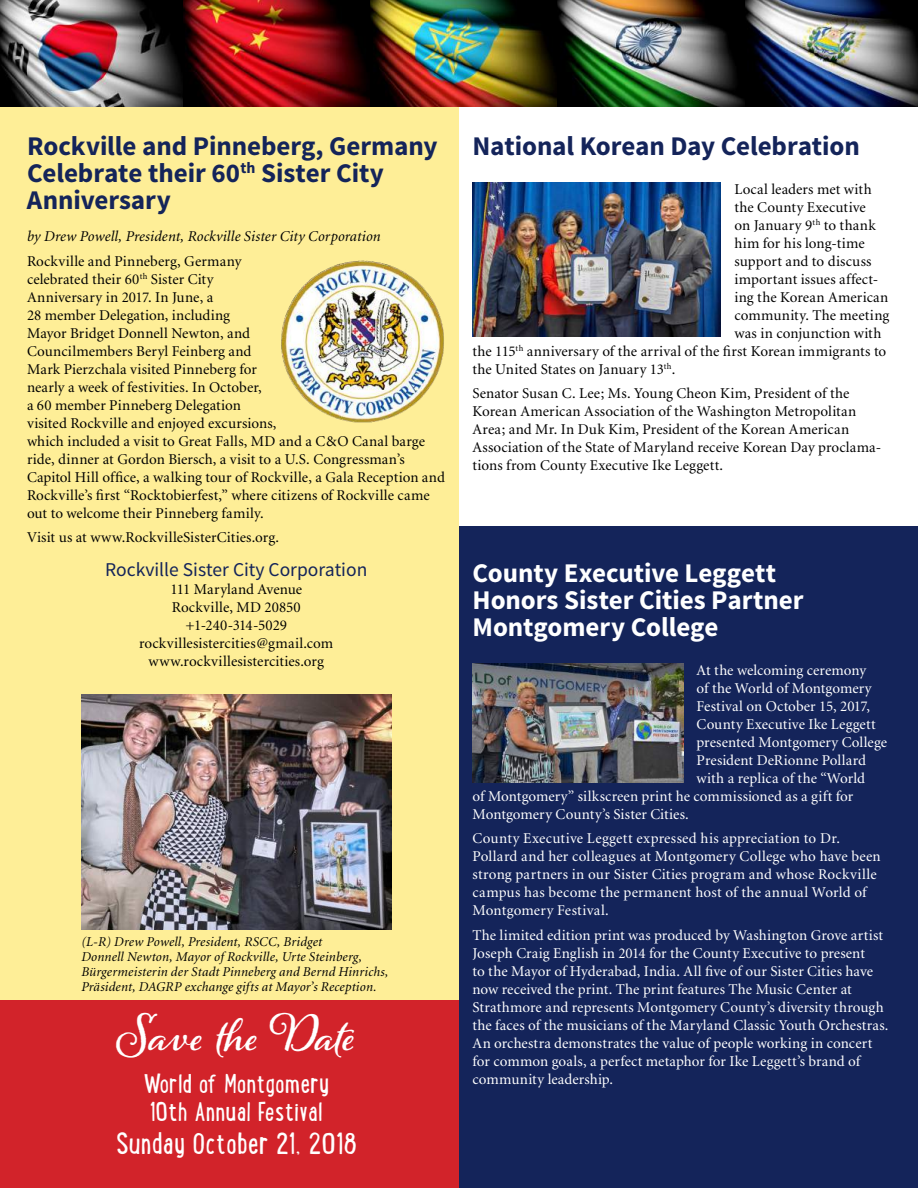
<style>
.page{position:relative;width:918px;height:1188px;background:#fff}
.page>*{position:absolute;margin:0;border:0;box-sizing:border-box;transform-origin:0 0}
.t1{font:700 45px "Alana PRO";color:#fff}
.t2{font:700 27px/27px "Source Sans Pro";letter-spacing:-.005em;color:#14245a}
.t3{font:700 27px/27px "Source Sans Pro";letter-spacing:-.005em;color:#fff}
.t4{font:27px "Lunch Box";color:#fff}
.t5{font:24px/28.8px "Lunch Box";color:#fff}
.t6{font:19.5px "Source Sans Pro";color:#14245a}
.t7{font:15px/18px "Minion";letter-spacing:.01em;color:#000}
.t8{font:15px/18px "Minion";letter-spacing:.005em;color:#fff}
.t9{font:italic 15px "Minion";letter-spacing:.01em;color:#000}
.t10{font:italic 13.5px/15px "Minion";letter-spacing:.01em;color:#000}
</style>
<div class="page">
<div style="left:0;top:1000px;width:459px;height:188px;background:#d2232a"></div>
<div style="left:0;top:99px;width:459px;height:901px;background:#feee97"></div>
<div style="left:459px;top:526px;width:459px;height:662px;background:#14245a"></div>
<img style="left:744px;top:0;width:174px;height:106px">
<img style="left:557px;top:0;width:187px;height:106px">
<img style="left:370px;top:0;width:187px;height:106px">
<img style="left:182px;top:0;width:188px;height:106px">
<img style="left:0;top:0;width:182px;height:106px">
<img style="left:81px;top:695px;width:310px;height:235px">
<img style="left:281px;top:260px;width:163px;height:163px">
<img style="left:472px;top:182px;width:249px;height:154px">
<img style="left:472px;top:663px;width:211px;height:119px">
<h2 class="t2" style="left:27px;top:134px;width:412px">Rockville and Pinneberg, Germany<br>Celebrate their 60<sup>th</sup> Sister City<br>Anniversary</h2>
<p class="t9" style="left:27px;top:229px;width:355px">by Drew Powell, President, Rockville Sister City Corporation</p>
<p class="t7" style="left:27px;top:252px;width:420px">Rockville and Pinneberg, Germany<br>celebrated their 60<sup>th</sup> Sister City<br>Anniversary in 2017. In June, a<br>28 member Delegation, including<br>Mayor Bridget Donnell Newton, and<br>Councilmembers Beryl Feinberg and<br>Mark Pierzchala visited Pinneberg for<br>nearly a week of festivities. In October,<br>a 60 member Pinneberg Delegation<br>visited Rockville and enjoyed excursions,<br>which included a visit to Great Falls, MD and a C&amp;O Canal barge ride, dinner at Gordon Biersch, a visit to a U.S. Congressman’s Capitol Hill office, a walking tour of Rockville, a Gala Reception and Rockville’s first “Rocktobierfest,” where citizens of Rockville came out to welcome their Pinneberg family.</p>
<p class="t7" style="left:27px;top:529px;width:253px">Visit us at www.RockvilleSisterCities.org.</p>
<h3 class="t6" style="left:105px;top:557px;width:264px">Rockville Sister City Corporation</h3>
<p class="t7" style="left:139px;top:581px;width:196px;text-align:center">111 Maryland Avenue<br>Rockville, MD 20850 +1-240-314-5029 rockvillesistercities@gmail.com www.rockvillesistercities.org</p>
<p class="t10" style="left:81px;top:934px;width:308px">(L-R) Drew Powell, President, RSCC, Bridget<br>Donnell Newton, Mayor of Rockville, Urte Steinberg, Bürgermeisterin der Stadt Pinneberg and Bernd Hinrichs, Präsident, DAGRP exchange gifts at Mayor’s Reception.</p>
<h1 class="t1" style="left:117px;top:1008px;width:240px">Save the Date</h1>
<h3 class="t5" style="left:143px;top:1068px;width:187px">World of Montgomery<br>10th Annual Festival</h3>
<h2 class="t4" style="left:116px;top:1120px;width:243px">Sunday October 21, 2018</h2>
<h2 class="t2" style="left:472px;top:134px;width:389px">National Korean Day Celebration</h2>
<p class="t7" style="left:734px;top:180px;width:139px">Local leaders met with</p>
<p class="t7" style="left:734px;top:198px;width:133px">the County Executive</p>
<p class="t7" style="left:734px;top:216px;width:143px">on January 9<sup>th</sup> to thank</p>
<p class="t7" style="left:734px;top:234px;width:132px">him for his long-time</p>
<p class="t7" style="left:734px;top:252px;width:139px">support and to discuss</p>
<p class="t7" style="left:734px;top:270px;width:145px">important issues affect-</p>
<p class="t7" style="left:734px;top:288px;width:155px">ing the Korean American</p>
<p class="t7" style="left:734px;top:306px;width:156px">community. The meeting</p>
<p class="t7" style="left:734px;top:324px;width:148px">was in conjunction with</p>
<p class="t7" style="left:473px;top:342px;width:415px">the 115<sup>th</sup> anniversary of the arrival of the first Korean immigrants to</p>
<p class="t7" style="left:473px;top:360px;width:204px">the United States on January 13<sup>th</sup>.</p>
<p class="t7" style="left:473px;top:385px;width:410px">Senator Susan C. Lee; Ms. Young Cheon Kim, President of the Korean American Association of the Washington Metropolitan Area; and Mr. In Duk Kim, President of the Korean American Association of the State of Maryland receive Korean Day proclama&shy;tions from County Executive Ike Leggett.</p>
<h2 class="t3" style="left:472px;top:561px;width:333px">County Executive Leggett<br>Honors Sister Cities Partner<br>Montgomery College</h2>
<p class="t8" style="left:697px;top:661px;width:171px">At the welcoming ceremony</p>
<p class="t8" style="left:697px;top:679px;width:177px">of the World of Montgomery</p>
<p class="t8" style="left:697px;top:697px;width:175px">Festival on October 15, 2017,</p>
<p class="t8" style="left:697px;top:715px;width:181px">County Executive Ike Leggett</p>
<p class="t8" style="left:697px;top:733px;width:192px">presented Montgomery College</p>
<p class="t8" style="left:697px;top:751px;width:171px">President DeRionne Pollard</p>
<p class="t8" style="left:697px;top:769px;width:170px">with a replica of the “World</p>
<p class="t8" style="left:472px;top:787px;width:382px">of Montgomery” silkscreen print he commissioned as a gift for</p>
<p class="t8" style="left:472px;top:805px;width:218px">Montgomery County’s Sister Cities.</p>
<p class="t8" style="left:472px;top:830px;width:410px">County Executive Leggett expressed his appreciation to Dr.<br>Pollard and her colleagues at Montgomery College who have been strong partners in our Sister Cities program and whose Rockville campus has become the permanent host of the annual World of Montgomery Festival.</p>
<p class="t8" style="left:472px;top:927px;width:418px">The limited edition print was produced by Washington Grove artist Joseph Craig English in 2014 for the County Executive to present<br>to the Mayor of Hyderabad, India. All five of our Sister Cities have now received the print. The print features The Music Center at Strathmore and represents Montgomery County’s diversity through the faces of the musicians of the Maryland Classic Youth Orchestras.<br>An orchestra demonstrates the value of people working in concert for common goals, a perfect metaphor for Ike Leggett’s brand of community leadership.</p>
</div>
